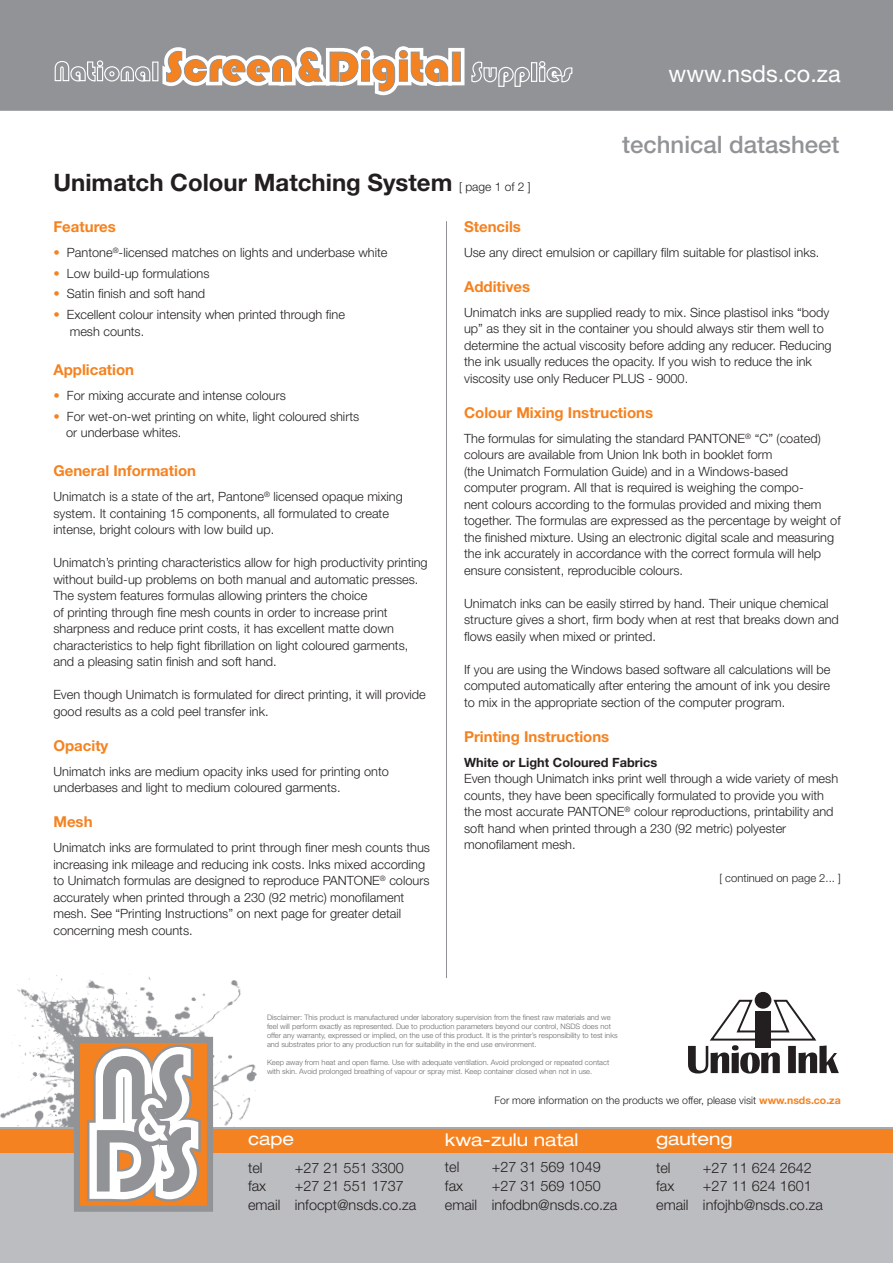
<style>
.page{position:relative;width:893px;height:1263px;background:#fff}
.page>*{position:absolute;margin:0;border:0;box-sizing:border-box;transform-origin:0 0}
.Product_a4{font:700 24px "Helvetica Neue LT Std";color:#231f20}
.Product_a4-2{font:500 24px "Helvetica Neue LT Std";color:#919396}
.t1{font:23.55px "Helvetica Neue LT Std";color:#fff}
.address_headers{font:expanded 17.55px "Helvetica Neue LT Std";color:#fff}
.Heading{font:700 15px "Helvetica Neue LT Std";color:#f58220}
.address{font:300 14.4px "Helvetica Neue LT Std";color:#231f20}
.Text{font:300 12.75px/16.5px "Helvetica Neue LT Std";color:#231f20}
.Bullet_text{font:300 12.75px/16.5px "Helvetica Neue LT Std";color:#231f20}
.Text-2{font:700 12.75px "Helvetica Neue LT Std";color:#231f20}
.Text-3{font:300 11.25px "Helvetica Neue LT Std";color:#231f20}
.t2{font:300 10.5px "Helvetica Neue LT Std";color:#231f20}
.t3{font:300 7.5px/9px "Helvetica Neue LT Std";color:#69696c}
.s1{font-weight:300;font-size:12px}
.s2{color:#f58220}
.s3{font-weight:700;color:#f58220}
</style>
<div class="page">
<div style="left:0;top:0;width:893px;height:113px;background:#919396"></div>
<svg style="left:54px;top:46px;width:519px;height:50px"></svg>
<hr style="left:0;top:111px;width:893px;height:4px;background:#fff">
<img style="left:0;top:974px;width:257px;height:153px">
<div style="left:0;top:1132px;width:893px;height:131px;background:#bcbdc0"></div>
<hr style="left:0;top:1127px;width:893px;height:3px;background:#a8a9ad">
<div style="left:0;top:1129px;width:893px;height:23px;background:#f58220"></div>
<svg style="left:74px;top:1037px;width:139px;height:175px;background:#97928f"></svg>
<svg style="left:81px;top:1037px;width:127px;height:171px"></svg>
<hr style="left:446px;top:221px;width:1px;height:757px;background:#919396">
<svg style="left:688px;top:999px;width:151px;height:74px"></svg>
<div style="left:755px;top:992px;width:16px;height:17px;background:#231f20;border-radius:50%"></div>
<div style="left:755px;top:1011px;width:16px;height:37px;background:#231f20"></div>
<p class="t1" style="left:669px;top:60px;width:174px">www.nsds.co.za</p>
<p class="Product_a4-2" style="left:622px;top:130px;width:219px">technical datasheet</p>
<p class="Product_a4" style="left:53px;top:167px;width:479px">Unimatch Colour Matching System <span class="s1">[ page 1 of 2 ]</span></p>
<p class="Heading" style="left:53px;top:217px;width:64px">Features</p>
<p class="Bullet_text" style="left:53px;top:244px;width:335px"><span class="s2">•</span> Pantone<sup>®</sup>-licensed matches on lights and underbase white</p>
<p class="Bullet_text" style="left:53px;top:265px;width:158px"><span class="s2">•</span> Low build-up formulations</p>
<p class="Bullet_text" style="left:53px;top:285px;width:153px"><span class="s2">•</span> Satin finish and soft hand</p>
<p class="Bullet_text" style="left:70px;top:306px;width:277px;text-indent:-16px"><span class="s2">•</span> Excellent colour intensity when printed through fine mesh counts.</p>
<p class="Heading" style="left:53px;top:360px;width:82px">Application</p>
<p class="Bullet_text" style="left:53px;top:387px;width:234px"><span class="s2">•</span> For mixing accurate and intense colours</p>
<p class="Bullet_text" style="left:66px;top:408px;width:295px;text-indent:-13px"><span class="s2">•</span> For wet-on-wet printing on white, light coloured shirts or underbase whites.</p>
<p class="Heading" style="left:53px;top:462px;width:144px">General Information</p>
<p class="Text" style="left:53px;top:488px;width:351px">Unimatch is a state of the art, Pantone<sup>®</sup> licensed opaque mixing system. It containing 15 components, all formulated to create intense, bright colours with low build up.</p>
<p class="Text" style="left:53px;top:554px;width:376px">Unimatch’s printing characteristics allow for high productivity printing without build-up problems on both manual and automatic presses.<br>The system features formulas allowing printers the choice<br>of printing through fine mesh counts in order to increase print sharpness and reduce print costs, it has excellent matte down characteristics to help fight fibrillation on light coloured garments, and a pleasing satin finish and soft hand.</p>
<p class="Text" style="left:53px;top:686px;width:374px">Even though Unimatch is formulated for direct printing, it will provide good results as a cold peel transfer ink.</p>
<p class="Heading" style="left:53px;top:736px;width:56px">Opacity</p>
<p class="Text" style="left:53px;top:763px;width:337px">Unimatch inks are medium opacity inks used for printing onto underbases and light to medium coloured garments.</p>
<p class="Heading" style="left:53px;top:813px;width:41px">Mesh</p>
<p class="Text" style="left:53px;top:839px;width:378px">Unimatch inks are formulated to print through finer mesh counts thus increasing ink mileage and reducing ink costs. Inks mixed according to Unimatch formulas are designed to reproduce PANTONE<sup>®</sup> colours accurately when printed through a 230 (92 metric) monofilament mesh. See “Printing Instructions” on next page for greater detail</p>
<p class="Text" style="left:53px;top:922px;width:141px">concerning mesh counts.</p>
<p class="Heading" style="left:464px;top:217px;width:58px">Stencils</p>
<p class="Text" style="left:464px;top:244px;width:357px">Use any direct emulsion or capillary film suitable for plastisol inks.</p>
<p class="Heading" style="left:464px;top:277px;width:68px">Additives</p>
<p class="Text" style="left:464px;top:304px;width:369px">Unimatch inks are supplied ready to mix. Since plastisol inks “body up” as they sit in the container you should always stir them well to determine the actual viscosity before adding any reducer. Reducing the ink usually reduces the opacity. If you wish to reduce the ink</p>
<p class="Text" style="left:464px;top:370px;width:226px">viscosity use only Reducer PLUS - 9000.</p>
<p class="Heading" style="left:464px;top:403px;width:191px">Colour Mixing Instructions</p>
<p class="Text" style="left:464px;top:430px;width:358px">The formulas for simulating the standard PANTONE<sup>®</sup> “C” (coated) colours are available from Union Ink both in booklet form</p>
<p class="Text" style="left:464px;top:463px;width:326px">(the Unimatch Formulation Guide) and in a Windows-based</p>
<p class="Text" style="left:464px;top:479px;width:378px">computer program. All that is required is weighing the compo-<br>nent colours according to the formulas provided and mixing them together. The formulas are expressed as the percentage by weight of the finished mixture. Using an electronic digital scale and measuring the ink accurately in accordance with the correct formula will help ensure consistent, reproducible colours.</p>
<p class="Text" style="left:464px;top:595px;width:376px">Unimatch inks can be easily stirred by hand. Their unique chemical structure gives a short, firm body when at rest that breaks down and flows easily when mixed or printed.</p>
<p class="Text" style="left:464px;top:661px;width:368px;text-align:justify">If you are using the Windows based software all calculations will be computed automatically after entering the amount of ink you desire to mix in the appropriate section of the computer program.</p>
<p class="Heading" style="left:464px;top:727px;width:147px">Printing Instructions</p>
<p class="Text-2" style="left:464px;top:754px;width:195px">White or Light Coloured Fabrics</p>
<p class="Text" style="left:464px;top:770px;width:376px">Even though Unimatch inks print well through a wide variety of mesh counts, they have been specifically formulated to provide you with the most accurate PANTONE<sup>®</sup> colour reproductions, printability and soft hand when printed through a 230 (92 metric) polyester</p>
<p class="Text" style="left:464px;top:836px;width:113px">monofilament mesh.</p>
<p class="Text-3" style="left:719px;top:871px;width:123px">[ continued on page 2... ]</p>
<p class="t3" style="left:267px;top:1012px;width:352px">Disclaimer: This product is manufactured under laboratory supervision from the finest raw materials and we feel will perform exactly as represented. Due to production parameters beyond our control, NSDS does not offer any warranty, expressed or implied, on the use of this product. It is the printer’s responsibility to test inks and substrates prior to any production run for suitability in the end use environment.</p>
<p class="t3" style="left:267px;top:1057px;width:344px">Keep away from heat and open flame. Use with adequate ventilation. Avoid prolonged or repeated contact with skin. Avoid prolonged breathing of vapour or spray mist. Keep container closed when not in use.</p>
<p class="address_headers" style="left:248px;top:1128px;width:48px">cape</p>
<p class="address" style="left:248px;top:1159px;width:16px">tel</p>
<p class="address" style="left:295px;top:1159px;width:111px">+27 21 551 3300</p>
<p class="address" style="left:248px;top:1177px;width:20px">fax</p>
<p class="address" style="left:295px;top:1177px;width:111px">+27 21 551 1737</p>
<p class="address" style="left:248px;top:1196px;width:170px">email infocpt@nsds.co.za</p>
<p class="t2" style="left:495px;top:1094px;width:348px">For more information on the products we offer, please visit <span class="s3">www.nsds.co.za</span></p>
<p class="address_headers" style="left:445px;top:1129px;width:135px">kwa-zulu natal</p>
<p class="address" style="left:445px;top:1158px;width:16px">tel</p>
<p class="address" style="left:492px;top:1158px;width:111px">+27 31 569 1049</p>
<p class="address" style="left:445px;top:1177px;width:20px">fax</p>
<p class="address" style="left:492px;top:1177px;width:111px">+27 31 569 1050</p>
<p class="address" style="left:445px;top:1196px;width:174px">email infodbn@nsds.co.za</p>
<p class="address_headers" style="left:656px;top:1128px;width:78px">gauteng</p>
<p class="address" style="left:656px;top:1159px;width:16px">tel</p>
<p class="address" style="left:703px;top:1159px;width:111px">+27 11 624 2642</p>
<p class="address" style="left:656px;top:1177px;width:20px">fax</p>
<p class="address" style="left:703px;top:1177px;width:111px">+27 11 624 1601</p>
<p class="address" style="left:656px;top:1196px;width:168px">email infojhb@nsds.co.za</p>
</div>
